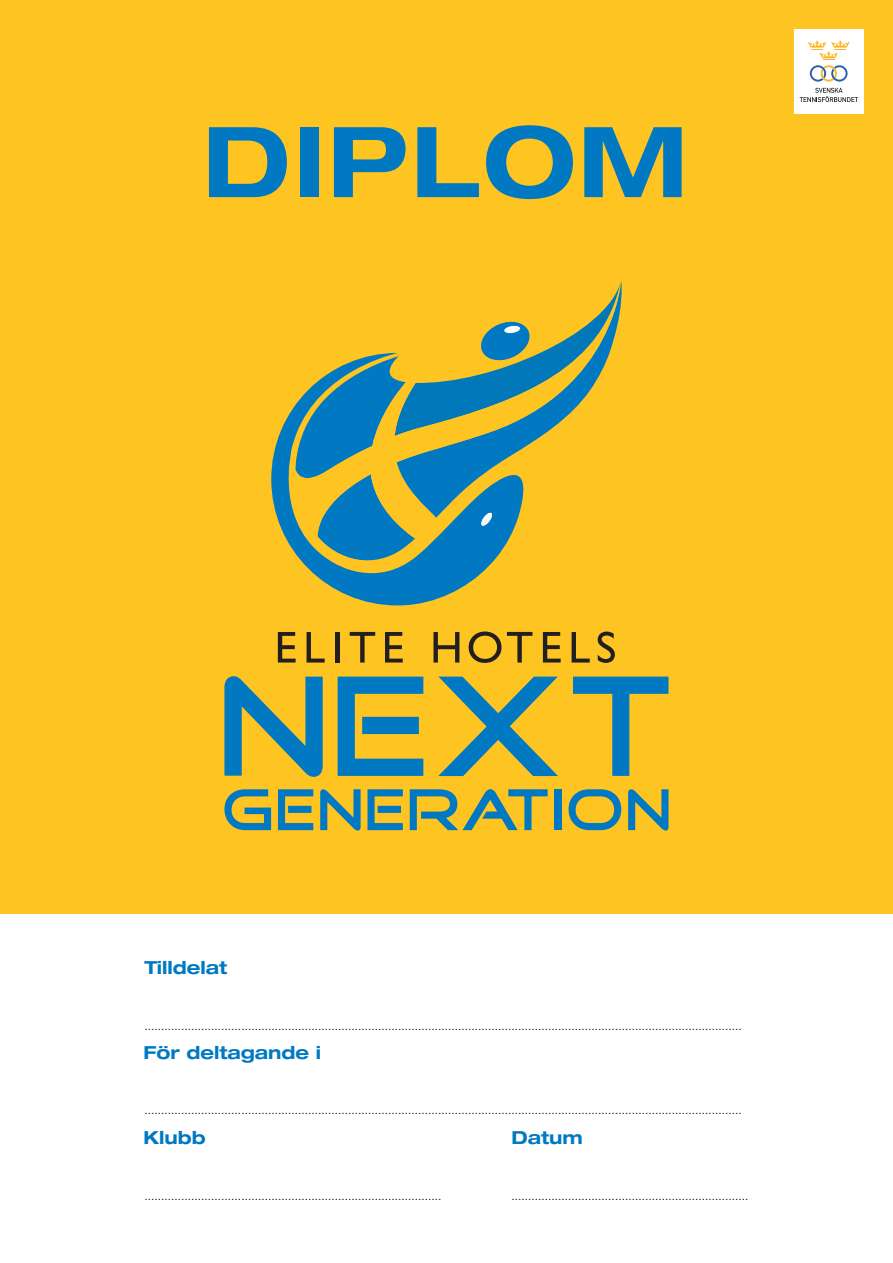
<style>
.page{position:relative;width:893px;height:1263px;background:#fec422}
.page>*{position:absolute;margin:0;border:0;box-sizing:border-box;transform-origin:0 0}
.t1{font:700 expanded 97.8px "Helvetica Neue LT Std";letter-spacing:.02em;color:#0079c2}
.t2{font:700 expanded 18px "Helvetica Neue LT Std";color:#0079c2}
.t3{font:12px "Helvetica";color:#231f20}
</style>
<div class="page">
<div style="left:0;top:914px;width:893px;height:349px;background:#fff"></div>
<div style="left:794px;top:29px;width:69px;height:85px;background:#fff"></div>
<svg style="left:808px;top:41px;width:41px;height:41px"></svg>
<svg style="left:800px;top:88px;width:58px;height:14px"></svg>
<svg style="left:271px;top:405px;width:215px;height:200px;fill:#0079c2"></svg>
<svg style="left:296px;top:282px;width:325px;height:287px"></svg>
<svg style="left:338px;top:677px;width:85px;height:99px"></svg>
<svg style="left:438px;top:677px;width:120px;height:99px"></svg>
<svg style="left:573px;top:677px;width:95px;height:99px"></svg>
<svg style="left:224px;top:789px;width:47px;height:41px"></svg>
<svg style="left:278px;top:789px;width:35px;height:41px"></svg>
<svg style="left:320px;top:789px;width:41px;height:41px"></svg>
<svg style="left:367px;top:789px;width:36px;height:41px"></svg>
<svg style="left:410px;top:789px;width:138px;height:41px"></svg>
<div style="left:555px;top:789px;width:7px;height:41px;background:#0079c2"></div>
<svg style="left:569px;top:789px;width:52px;height:41px"></svg>
<svg style="left:628px;top:789px;width:40px;height:41px"></svg>
<svg style="left:278px;top:632px;width:18px;height:30px"></svg>
<svg style="left:307px;top:632px;width:18px;height:30px"></svg>
<hr style="left:335px;top:632px;width:4px;height:30px;background:#231f20">
<svg style="left:350px;top:632px;width:25px;height:30px"></svg>
<svg style="left:385px;top:632px;width:18px;height:30px"></svg>
<svg style="left:433px;top:632px;width:26px;height:30px"></svg>
<svg style="left:469px;top:631px;width:32px;height:32px"></svg>
<svg style="left:507px;top:632px;width:25px;height:30px"></svg>
<svg style="left:543px;top:632px;width:18px;height:30px"></svg>
<svg style="left:572px;top:632px;width:18px;height:30px"></svg>
<svg style="left:598px;top:632px;width:17px;height:31px"></svg>
<svg style="left:224px;top:676px;width:99px;height:101px"></svg>
<h1 class="t1" style="left:202px;top:101px;width:487px">DIPLOM</h1>
<h2 class="t2" style="left:145px;top:956px;width:84px">Tilldelat</h2>
<p class="t3" style="left:145px;top:1016px;width:599px">...................................................................................................................................................................................</p>
<h2 class="t2" style="left:144px;top:1041px;width:179px">För deltagande i</h2>
<p class="t3" style="left:145px;top:1101px;width:599px">...................................................................................................................................................................................</p>
<h2 class="t2" style="left:144px;top:1126px;width:64px">Klubb</h2>
<h2 class="t2" style="left:511px;top:1126px;width:73px">Datum</h2>
<p class="t3" style="left:145px;top:1186px;width:298px">.........................................................................................</p>
<p class="t3" style="left:512px;top:1186px;width:238px">.......................................................................</p>
</div>
